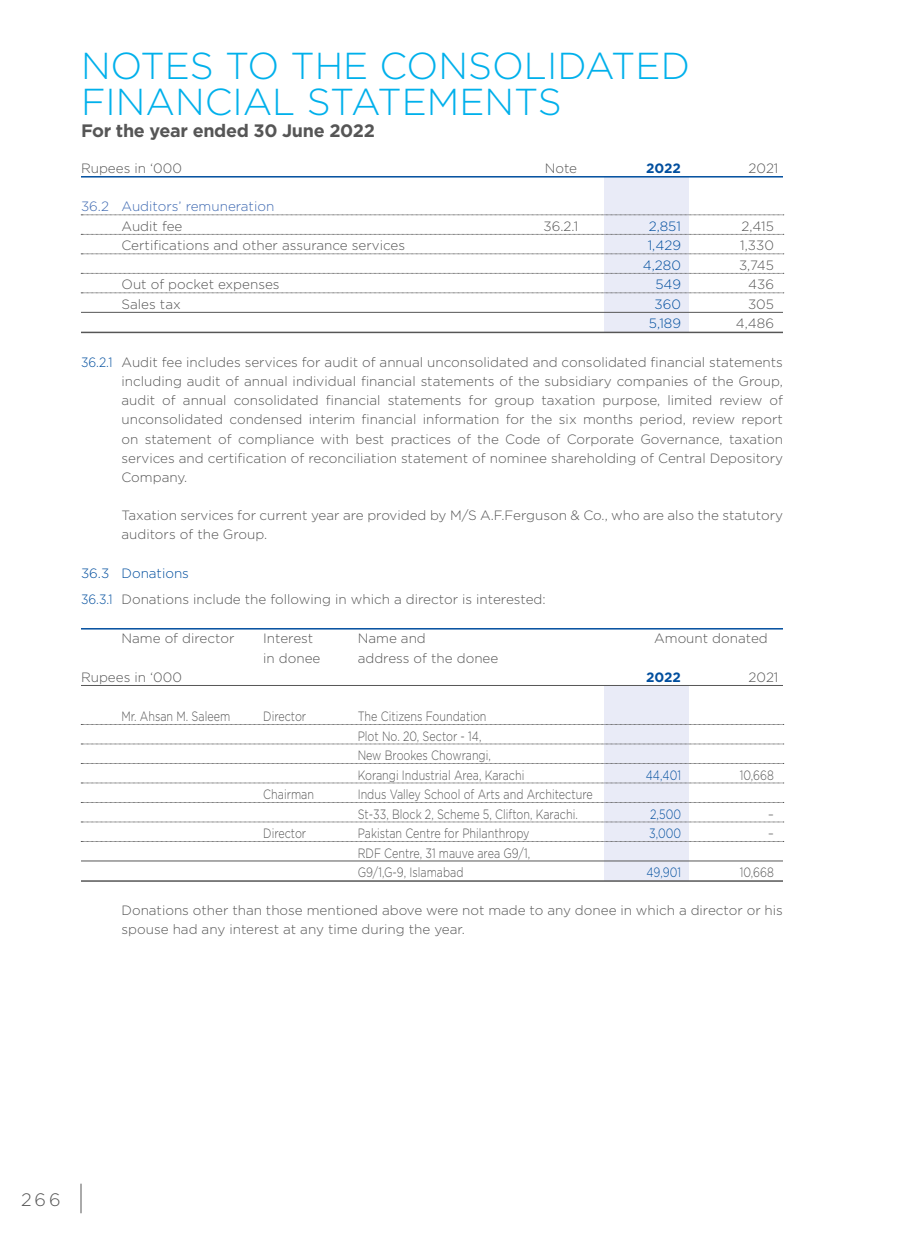
<style>
.page{position:relative;width:918px;height:1242px;background:#fff}
.page>*{position:absolute;margin:0;border:0;box-sizing:border-box;transform-origin:0 0}
.t1{font:300 37.5px/36px "Gotham";color:#00b0eb}
.t2{font:700 18px "Gotham";letter-spacing:-.02em;color:#565656}
.t3{font:300 18px "Gotham";color:#565656}
.t4{font:300 13.5px/19.2px "Gotham";color:#565656}
.t5{font:300 13.5px/19.5px "Gotham";color:#565656;scale:.8 1}
.t6{font:300 13.5px "Gotham";color:#004e9e}
.t7{font:300 13.5px "Gotham";color:#3f6ab2}
.t8{font:300 13.5px "Gotham";color:#004e9e;scale:.8 1}
.t9{font:700 13.5px "Gotham";color:#004e9e}
.s1{color:#004e9e}
</style>
<div class="page">
<svg style="left:81px;top:1184px;width:1px;height:29px"></svg>
<div style="left:604px;top:177px;width:85px;height:155px;background:#e9ebf7"></div>
<div style="left:604px;top:685px;width:85px;height:196px;background:#e9ebf7"></div>
<hr style="left:81px;top:176px;width:702px;height:2px;background:#004e9e">
<svg style="left:81px;top:215px;width:703px;height:1px"></svg>
<svg style="left:81px;top:234px;width:703px;height:1px"></svg>
<svg style="left:81px;top:254px;width:703px;height:1px"></svg>
<svg style="left:81px;top:273px;width:703px;height:1px"></svg>
<svg style="left:81px;top:293px;width:703px;height:1px"></svg>
<hr style="left:81px;top:312px;width:702px;height:1px;background:#565656">
<hr style="left:81px;top:332px;width:702px;height:1px;background:#565656">
<hr style="left:81px;top:628px;width:702px;height:2px;background:#004e9e">
<hr style="left:81px;top:685px;width:702px;height:1px;background:#565656">
<svg style="left:81px;top:724px;width:703px;height:1px"></svg>
<svg style="left:81px;top:744px;width:703px;height:1px"></svg>
<svg style="left:81px;top:763px;width:703px;height:1px"></svg>
<svg style="left:81px;top:783px;width:703px;height:1px"></svg>
<svg style="left:81px;top:802px;width:703px;height:1px"></svg>
<svg style="left:81px;top:822px;width:703px;height:1px"></svg>
<svg style="left:81px;top:841px;width:703px;height:1px"></svg>
<hr style="left:81px;top:861px;width:702px;height:1px;background:#565656">
<hr style="left:81px;top:880px;width:702px;height:2px;background:#565656">
<h1 class="t1" style="left:81px;top:47px;width:611px">NOTES TO THE CONSOLIDATED<br>FINANCIAL STATEMENTS</h1>
<h2 class="t2" style="left:81px;top:119px;width:295px">For the year ended 30 June 2022</h2>
<p class="t4" style="left:81px;top:158px;width:103px">Rupees in ‘000</p>
<p class="t4" style="left:545px;top:158px;width:34px">Note</p>
<p class="t9" style="left:646px;top:159px;width:36px">2022</p>
<p class="t4" style="left:749px;top:158px;width:31px">2021</p>
<p class="t7" style="left:81px;top:198px;width:195px">36.2 Auditors’ remuneration</p>
<p class="t4" style="left:122px;top:216px;width:63px">Audit fee</p>
<p class="t4" style="left:544px;top:216px;width:36px">36.2.1</p>
<p class="t6" style="left:649px;top:218px;width:34px">2,851</p>
<p class="t4" style="left:742px;top:216px;width:34px">2,415</p>
<p class="t4" style="left:122px;top:236px;width:285px">Certifications and other assurance services</p>
<p class="t6" style="left:648px;top:237px;width:35px">1,429</p>
<p class="t4" style="left:740px;top:236px;width:35px">1,330</p>
<p class="t6" style="left:643px;top:257px;width:40px">4,280</p>
<p class="t4" style="left:739px;top:255px;width:36px">3,745</p>
<p class="t4" style="left:122px;top:275px;width:160px">Out of pocket expenses</p>
<p class="t6" style="left:655px;top:276px;width:27px">549</p>
<p class="t4" style="left:748px;top:275px;width:27px">436</p>
<p class="t4" style="left:122px;top:294px;width:61px">Sales tax</p>
<p class="t6" style="left:655px;top:296px;width:28px">360</p>
<p class="t4" style="left:748px;top:294px;width:27px">305</p>
<p class="t6" style="left:649px;top:315px;width:34px">5,189</p>
<p class="t4" style="left:736px;top:314px;width:40px">4,486</p>
<p class="t4" style="left:122px;top:352px;width:663px;text-align:justify;text-indent:-40px"><span class="s1">36.2.1</span> Audit fee includes services for audit of annual unconsolidated and consolidated financial statements including audit of annual individual financial statements of the subsidiary companies of the Group, audit of annual consolidated financial statements for group taxation purpose, limited review of unconsolidated condensed interim financial information for the six months period, review report on statement of compliance with best practices of the Code of Corporate Governance, taxation services and certification of reconciliation statement of nominee shareholding of Central Depository Company.</p>
<p class="t4" style="left:122px;top:505px;width:663px">Taxation services for current year are provided by M/S A.F.Ferguson &amp; Co., who are also the statutory auditors of the Group.</p>
<p class="t4" style="left:81px;top:560px;width:466px;line-height:26.2px"><span class="s1">36.3 Donations<br>36.3.1</span> Donations include the following in which a director is interested:</p>
<p class="t4" style="left:122px;top:628px;width:114px">Name of director</p>
<p class="t4" style="left:263px;top:628px;width:51px">Interest</p>
<p class="t4" style="left:358px;top:628px;width:70px">Name and</p>
<p class="t4" style="left:654px;top:628px;width:115px">Amount donated</p>
<p class="t4" style="left:263px;top:648px;width:59px">in donee</p>
<p class="t4" style="left:358px;top:648px;width:142px">address of the donee</p>
<p class="t4" style="left:81px;top:667px;width:103px">Rupees in ‘000</p>
<p class="t9" style="left:646px;top:668px;width:36px">2022</p>
<p class="t4" style="left:749px;top:667px;width:31px">2021</p>
<p class="t5" style="left:122px;top:706px;width:138px">Mr. Ahsan M. Saleem</p>
<p class="t5" style="left:263px;top:706px;width:55px">Director</p>
<p class="t5" style="left:358px;top:706px;width:210px">The Citizens Foundation<br>Plot No. 20, Sector - 14,<br>New Brookes Chowrangi,<br>Korangi Industrial Area, Karachi</p>
<p class="t8" style="left:646px;top:766px;width:46px">44,401</p>
<p class="t5" style="left:740px;top:765px;width:44px">10,668</p>
<p class="t5" style="left:263px;top:784px;width:65px">Chairman</p>
<p class="t5" style="left:358px;top:784px;width:295px">Indus Valley School of Arts and Architecture<br>St-33, Block 2, Scheme 5, Clifton, Karachi.</p>
<p class="t8" style="left:650px;top:805px;width:40px">2,500</p>
<p class="t5" style="left:768px;top:804px;width:9px">–</p>
<p class="t5" style="left:263px;top:823px;width:55px">Director</p>
<p class="t5" style="left:358px;top:823px;width:216px">Pakistan Centre for Philanthropy</p>
<p class="t8" style="left:649px;top:825px;width:41px">3,000</p>
<p class="t5" style="left:768px;top:823px;width:9px">–</p>
<p class="t5" style="left:358px;top:843px;width:217px">RDF Centre, 31 mauve area G9/1,<br>G9/1,G-9, Islamabad</p>
<p class="t8" style="left:646px;top:864px;width:45px">49,901</p>
<p class="t5" style="left:740px;top:862px;width:44px">10,668</p>
<p class="t4" style="left:122px;top:901px;width:663px">Donations other than those mentioned above were not made to any donee in which a director or his spouse had any interest at any time during the year.</p>
<h2 class="t3" style="left:21px;top:1188px;width:41px">266</h2>
</div>
